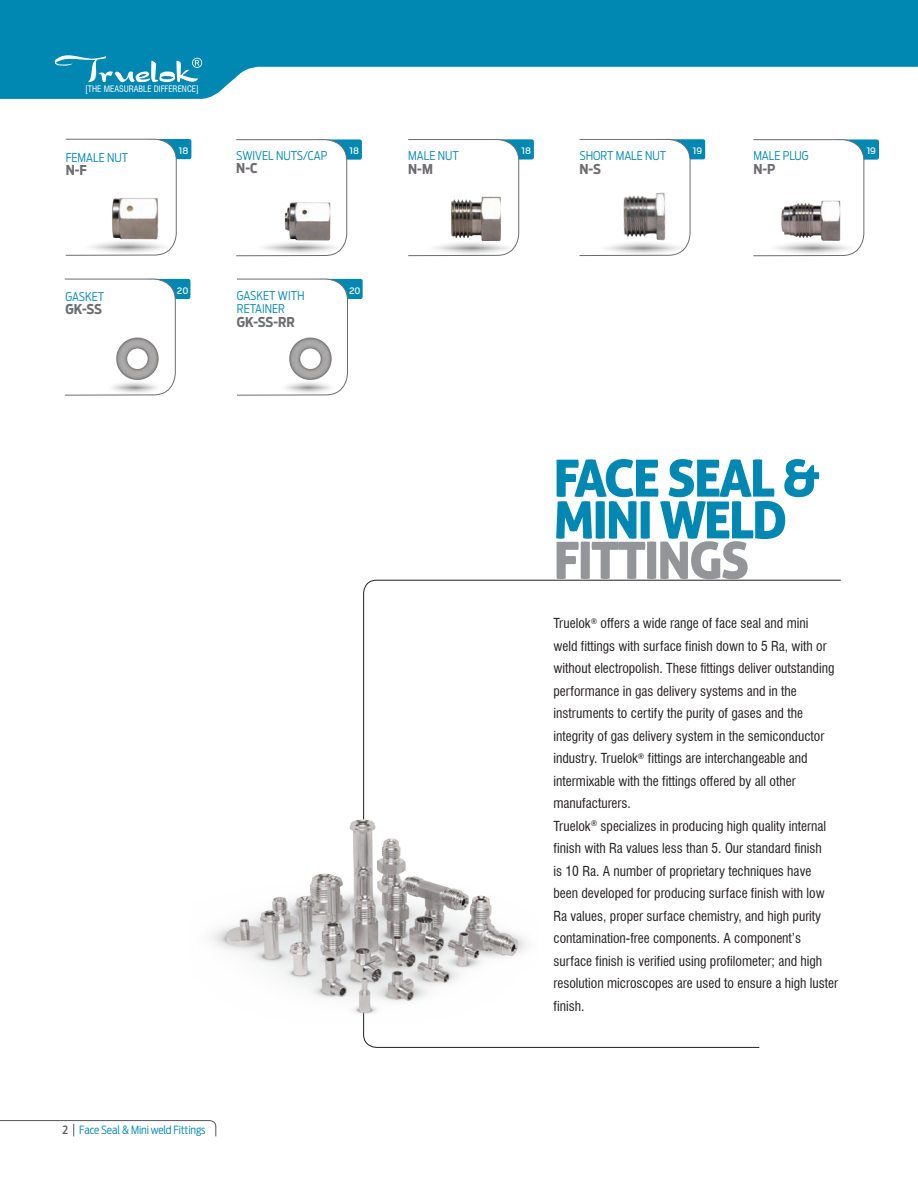
<style>
.page{position:relative;width:918px;height:1188px;background:#fff}
.page>*{position:absolute;margin:0;border:0;box-sizing:border-box;transform-origin:0 0}
.t1{font:51.3px/41.8px "Aller Display";letter-spacing:-.04em;color:#0087b2}
.t2{font:51.3px "Aller Display";letter-spacing:-.04em;color:#939598}
.t3{font:condensed 13.5px/22.5px "Swiss 721 BT";color:#231f20}
.t4{font:700 13.5px "Antenna Cond";color:#6c6d70}
.t5{font:300 12px/13.5px "Antenna Cond";color:#0087b2}
.t6{font:300 11.25px "Antenna Cond";letter-spacing:-.015em;color:#0087b2}
.t7{font:10.5px "Scout";letter-spacing:-.02em;color:#fff}
.t8{font:condensed 8.7px "Swiss 721 BT";color:#fff}
.s1{font-weight:500;color:#57585a}
</style>
<div class="page">
<svg style="left:363px;top:580px;width:478px;height:468px"></svg>
<svg style="left:0;top:1120px;width:216px;height:17px"></svg>
<img style="left:211px;top:796px;width:327px;height:228px">
<div style="left:147px;top:139px;width:44px;height:20px;background:#0087b2;border-radius:2px"></div>
<svg style="left:65px;top:139px;width:112px;height:117px"></svg>
<img style="left:75px;top:161px;width:83px;height:80px">
<svg style="left:79px;top:239px;width:97px;height:16px"></svg>
<div style="left:318px;top:139px;width:44px;height:21px;background:#0087b2;border-radius:2px"></div>
<svg style="left:236px;top:139px;width:111px;height:117px"></svg>
<svg style="left:251px;top:240px;width:96px;height:15px"></svg>
<img style="left:249px;top:192px;width:93px;height:56px">
<div style="left:490px;top:139px;width:44px;height:21px;background:#0087b2;border-radius:2px"></div>
<svg style="left:408px;top:139px;width:111px;height:117px"></svg>
<img style="left:421px;top:162px;width:83px;height:80px">
<svg style="left:423px;top:240px;width:96px;height:16px"></svg>
<div style="left:661px;top:139px;width:44px;height:20px;background:#0087b2;border-radius:2px"></div>
<svg style="left:579px;top:139px;width:111px;height:117px"></svg>
<img style="left:585px;top:162px;width:84px;height:78px">
<svg style="left:595px;top:240px;width:96px;height:16px"></svg>
<div style="left:835px;top:139px;width:44px;height:21px;background:#0087b2;border-radius:2px"></div>
<svg style="left:753px;top:139px;width:111px;height:117px"></svg>
<img style="left:753px;top:163px;width:89px;height:79px">
<svg style="left:764px;top:240px;width:96px;height:16px"></svg>
<div style="left:146px;top:279px;width:44px;height:20px;background:#0087b2;border-radius:2px"></div>
<svg style="left:64px;top:279px;width:112px;height:117px"></svg>
<div style="left:318px;top:279px;width:45px;height:20px;background:#0087b2;border-radius:2px"></div>
<svg style="left:237px;top:279px;width:111px;height:117px"></svg>
<img style="left:250px;top:302px;width:83px;height:78px">
<img style="left:77px;top:302px;width:83px;height:78px">
<svg style="left:277px;top:380px;width:62px;height:15px"></svg>
<svg style="left:104px;top:380px;width:61px;height:15px"></svg>
<svg style="left:0;top:0;width:918px;height:99px;fill:#0087b2"></svg>
<svg style="left:55px;top:55px;width:147px;height:27px;background:#37a1c2"></svg>
<p class="t8" style="left:85px;top:84px;width:115px">[THE MEASURABLE DIFFERENCE]</p>
<p class="t5" style="left:66px;top:151px;width:64px">FEMALE NUT</p>
<p class="t4" style="left:66px;top:162px;width:23px">N-F</p>
<p class="t7" style="left:179px;top:144px;width:11px">18</p>
<p class="t5" style="left:236px;top:149px;width:93px">SWIVEL NUTS/CAP</p>
<p class="t4" style="left:236px;top:160px;width:23px">N-C</p>
<p class="t7" style="left:349px;top:144px;width:11px">18</p>
<p class="t5" style="left:66px;top:290px;width:40px">GASKET</p>
<p class="t4" style="left:66px;top:302px;width:38px">GK-SS</p>
<p class="t7" style="left:177px;top:284px;width:13px">20</p>
<p class="t7" style="left:349px;top:284px;width:13px">20</p>
<p class="t5" style="left:237px;top:289px;width:69px">GASKET WITH<br>RETAINER</p>
<p class="t4" style="left:237px;top:314px;width:59px">GK-SS-RR</p>
<p class="t5" style="left:408px;top:149px;width:52px">MALE NUT</p>
<p class="t4" style="left:408px;top:161px;width:26px">N-M</p>
<p class="t6" style="left:63px;top:1123px;width:145px"><span class="s1">2</span> FACE SEAL &amp; MINI WELD FITTINGS</p>
<p class="t7" style="left:521px;top:144px;width:11px">18</p>
<p class="t5" style="left:580px;top:149px;width:88px">SHORT MALE NUT</p>
<p class="t4" style="left:580px;top:161px;width:23px">N-S</p>
<p class="t7" style="left:693px;top:144px;width:11px">19</p>
<p class="t5" style="left:753px;top:149px;width:57px">MALE PLUG</p>
<p class="t4" style="left:753px;top:161px;width:24px">N-P</p>
<p class="t7" style="left:866px;top:144px;width:11px">19</p>
<h1 class="t1" style="left:554px;top:457px;width:268px">FACE SEAL &amp;<br>MINI WELD</h1>
<h1 class="t2" style="left:554px;top:528px;width:194px">FITTINGS</h1>
<p class="t3" style="left:554px;top:612px;width:286px">Truelok<sup>®</sup> offers a wide range of face seal and mini<br>weld fittings with surface finish down to 5 Ra, with or without electropolish. These fittings deliver outstanding performance in gas delivery systems and in the instruments to certify the purity of gases and the integrity of gas delivery system in the semiconductor industry. Truelok<sup>®</sup> fittings are interchangeable and intermixable with the fittings offered by all other manufacturers.<br>Truelok<sup>®</sup> specializes in producing high quality internal finish with Ra values less than 5. Our standard finish<br>is 10 Ra. A number of proprietary techniques have been developed for producing surface finish with low Ra values, proper surface chemistry, and high purity contamination-free components. A component’s surface finish is verified using profilometer; and high resolution microscopes are used to ensure a high luster finish.</p>
</div>
